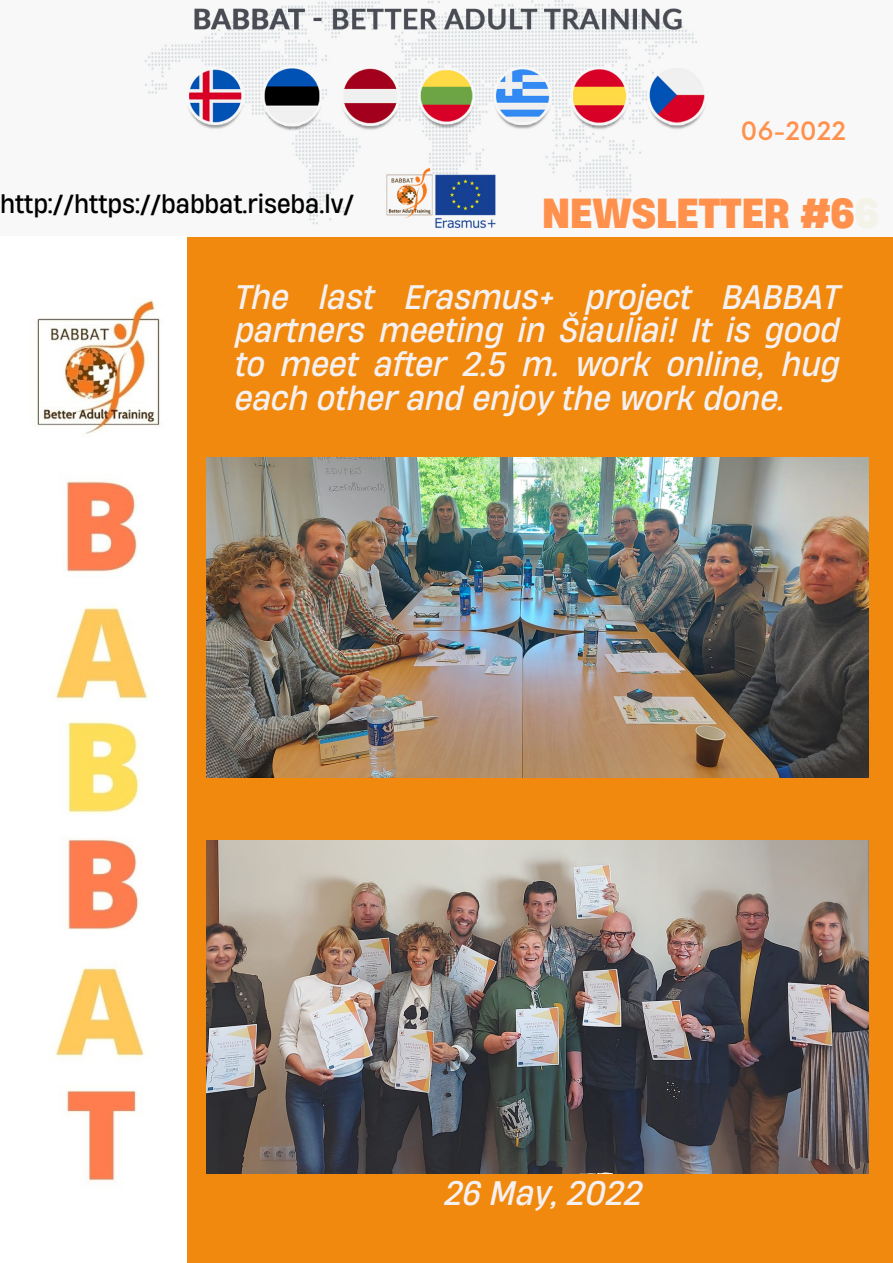
<style>
.page{position:relative;width:893px;height:1263px;background:#f1890e}
.page>*{position:absolute;margin:0;border:0;box-sizing:border-box;transform-origin:0 0}
.t1{font:700 39.53px "Heading Now 66";color:#ff914d}
.t2{font:italic 32.03px/33.8px "Heading Now 64";color:#f6f1f1;text-align:justify}
.t3{font:500 24.67px "Now";color:#ff914d}
.t4{font:24.53px "Heading Now 64";color:#000}
.s1{color:#f4f3ea}
</style>
<div class="page">
<img style="left:0;top:0;width:893px;height:236px">
<img style="left:0;top:236px;width:186px;height:1027px">
<img style="left:207px;top:458px;width:662px;height:320px">
<img style="left:207px;top:840px;width:662px;height:334px">
<p class="t4" style="left:0;top:187px;width:355px">http://https://babbat.riseba.lv/</p>
<p class="t3" style="left:740px;top:118px;width:107px">06-2022</p>
<p class="t1" style="left:542px;top:186px;width:339px">NEWSLETTER #6<span class="s1">6</span></p>
<p class="t2" style="left:235px;top:279px;width:606px">The last Erasmus+ project BABBAT partners meeting in Šiauliai! It is good to meet after 2.5 m. work online, hug each other and enjoy the work done.</p>
<p class="t2" style="left:444px;top:1176px;width:200px">26 May, 2022</p>
</div>
